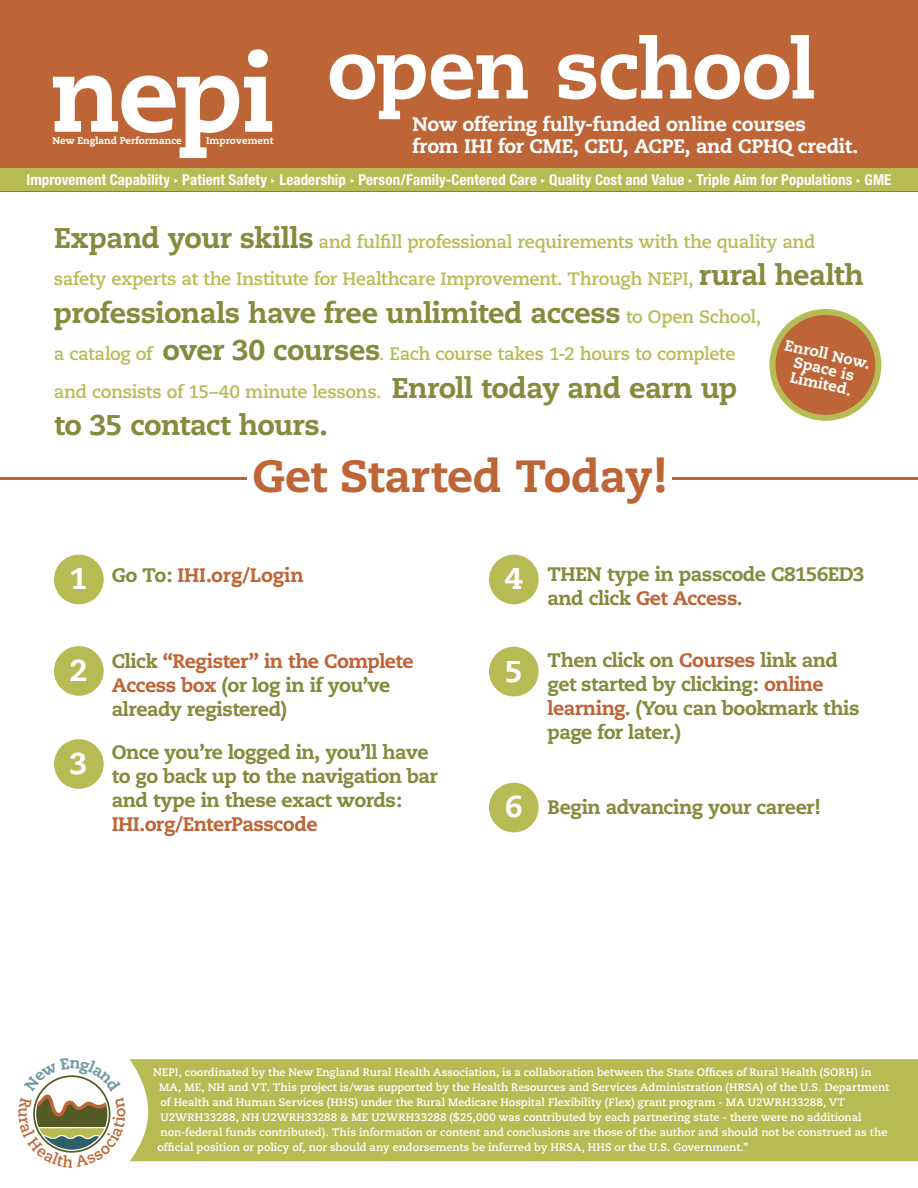
<style>
.page{position:relative;width:918px;height:1188px;background:#fff}
.page>*{position:absolute;margin:0;border:0;box-sizing:border-box;transform-origin:0 0}
.t1{font:800 105px "Caecilia";color:#fff}
.t2{font:800 82.5px "Caecilia";letter-spacing:-.015em;color:#fff}
.t3{font:800 45px "Caecilia";letter-spacing:-.01em;color:#be6537}
.t4{font:800 30px "Caecilia";color:#fff}
.t5{font:800 28.5px "Caecilia";letter-spacing:-.015em;color:#868a3d}
.t6{font:800 19.5px/24px "Caecilia";letter-spacing:-.03em;color:#868a3d}
.t7{font:800 19.5px/22.5px "Caecilia";letter-spacing:-.015em;color:#fff}
.t8{font:800 19.5px "Caecilia";letter-spacing:-.02em;color:#be6537}
.t9{font:700 18px/37.5px "Caecilia";letter-spacing:-.02em;color:#b7bb54}
.t10{font:700 condensed 15px "Helvetica Neue";letter-spacing:.005em;color:#fff}
.t11{font:800 15px/15px "Caecilia";color:#fff;text-align:center}
.t12{font:700 10.8px/15px "Caecilia";color:#fff}
.t13{font:800 9.75px "Caecilia";letter-spacing:-.005em;color:#fff}
.s1{font-family:"Arquitectura";font-weight:400;font-stretch:normal}
.s2{font-weight:800;font-size:28.5px;color:#868a3d}
.s3{font-weight:700;font-size:18px;color:#b7bb54}
.s4{font-size:30px;color:#fff}
.s5{color:#868a3d}
.s6{color:#be6537}
</style>
<div class="page">
<hr style="left:0;top:477px;width:918px;height:3px;background:#be6537">
<div style="left:0;top:0;width:918px;height:191px;background:#be6537"></div>
<div style="left:0;top:168px;width:918px;height:23px;background:#b7bb54"></div>
<div style="left:772px;top:312px;width:106px;height:106px;background:#be6537;border-radius:50%"></div>
<div style="left:769px;top:309px;width:112px;height:112px;border:6px solid #b7bb54;border-radius:50%"></div>
<div style="left:248px;top:457px;width:424px;height:47px;background:#fff"></div>
<div style="left:130px;top:1059px;width:788px;height:102px;background:#b7bb54"></div>
<div style="left:54px;top:555px;width:50px;height:49px;background:#b7bb54;border-radius:50%"></div>
<div style="left:54px;top:646px;width:50px;height:50px;background:#b7bb54;border-radius:50%"></div>
<div style="left:489px;top:555px;width:50px;height:49px;background:#b7bb54;border-radius:50%"></div>
<div style="left:54px;top:739px;width:50px;height:50px;background:#b7bb54;border-radius:50%"></div>
<div style="left:489px;top:647px;width:50px;height:49px;background:#b7bb54;border-radius:50%"></div>
<div style="left:489px;top:783px;width:50px;height:49px;background:#b7bb54;border-radius:50%"></div>
<svg style="left:33px;top:1075px;width:78px;height:78px"></svg>
<h1 class="t1" style="left:50px;top:30px;width:227px">nepi</h1>
<p class="t13" style="left:53px;top:135px;width:131px">New England Performance</p>
<p class="t13" style="left:206px;top:135px;width:69px">Improvement</p>
<h2 class="t2" style="left:327px;top:18px;width:490px">open school</h2>
<h3 class="t7" style="left:413px;top:113px;width:447px">Now offering fully-funded online courses<br>from IHI for CME, CEU, ACPE, and CPHQ credit.</h3>
<h3 class="t10" style="left:27px;top:170px;width:867px">Improvement Capability <span class="s1">•</span> Patient Safety <span class="s1">•</span> Leadership <span class="s1">•</span> Person/Family-Centered Care <span class="s1">•</span> Quality Cost and Value <span class="s1">•</span> Triple Aim for Populations <span class="s1">•</span> GME</h3>
<h3 class="t9" style="left:54px;top:223px;width:811px"><span class="s2">Expand your skills</span> and fulfill professional requirements with the quality and safety experts at the Institute for Healthcare Improvement. Through NEPI, <span class="s2">rural health</span></h3>
<h3 class="t5" style="left:54px;top:295px;width:709px">professionals have free unlimited access <span class="s3">to Open School,</span></h3>
<h3 class="t9" style="left:54px;top:335px;width:685px">a catalog of <span class="s2">over 30 courses</span>. Each course takes 1-2 hours to complete and consists of 15–40 minute lessons. <span class="s2">Enroll today and earn up</span></h3>
<h3 class="t5" style="left:54px;top:407px;width:275px">to 35 contact hours.</h3>
<h3 class="t11" style="left:787px;top:337px;width:89px;rotate:13deg">Enroll Now.<br>Space is<br>Limited.</h3>
<h3 class="t3" style="left:253px;top:448px;width:416px">Get Started Today!</h3>
<h3 class="t8" style="left:70px;top:563px;width:235px"><span class="s4">1</span> <span class="s5">Go To:</span> IHI.org/Login</h3>
<h3 class="t4" style="left:70px;top:652px;width:19px">2</h3>
<h3 class="t4" style="left:70px;top:745px;width:19px">3</h3>
<h3 class="t6" style="left:112px;top:649px;width:303px">Click <span class="s6">“Register” in the Complete<br>Access box</span> (or log in if you’ve already registered)</h3>
<h3 class="t6" style="left:112px;top:740px;width:327px">Once you’re logged in, you’ll have to go back up to the navigation bar and type in these exact words:</h3>
<h3 class="t8" style="left:112px;top:812px;width:207px">IHI.org/EnterPasscode</h3>
<h3 class="t4" style="left:505px;top:560px;width:19px">4</h3>
<h3 class="t4" style="left:505px;top:652px;width:19px">5</h3>
<h3 class="t6" style="left:548px;top:562px;width:319px">THEN type in passcode C8156ED3 and click <span class="s6">Get Access</span>.</h3>
<h3 class="t6" style="left:548px;top:649px;width:314px">Then click on <span class="s6">Courses</span> link and get started by clicking: <span class="s6">online learning</span>. (You can bookmark this page for later.)</h3>
<h3 class="t6" style="left:505px;top:795px;width:317px"><span class="s4">6</span> Begin advancing your career!</h3>
<p class="t12" style="left:158px;top:1065px;width:733px;text-indent:-5px">NEPI, coordinated by the New England Rural Health Association, is a collaboration between the State Offices of Rural Health (SORH) in MA, ME, NH and VT. This project is/was supported by the Health Resources and Services Administration (HRSA) of the U.S. Department of Health and Human Services (HHS) under the Rural Medicare Hospital Flexibility (Flex) grant program - MA U2WRH33288, VT U2WRH33288, NH U2WRH33288 &amp; ME U2WRH33288 ($25,000 was contributed by each partnering state - there were no additional non-federal funds contributed). This information or content and conclusions are those of the author and should not be construed as the official position or policy of, nor should any endorsements be inferred by HRSA, HHS or the U.S. Government.”</p>
</div>
